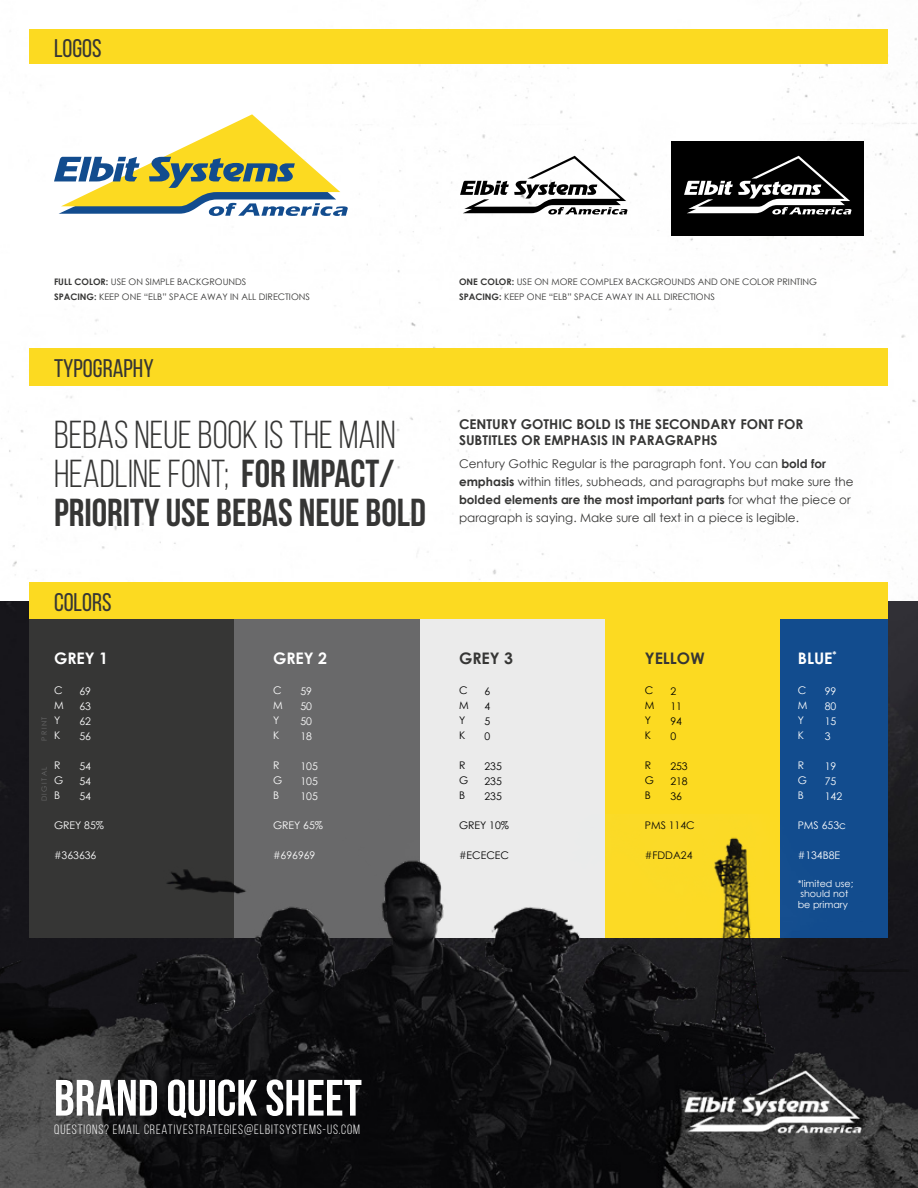
<style>
.page{position:relative;width:918px;height:1188px;background:#fff}
.page>*{position:absolute;margin:0;border:0;box-sizing:border-box;transform-origin:0 0}
.t1{font:700 51px "Bebas Neue";color:#fff}
.t2{font:700 39px/39px "Bebas Neue";color:#363635}
.t3{font:39px "Bebas Neue";color:#363635}
.t4{font:25.5px "Bebas Neue";color:#363635}
.t5{font:700 15.9px "Century Gothic";color:#fff}
.t6{font:700 15.9px "Century Gothic";color:#363635}
.t7{font:700 13.5px "Century Gothic";color:#363635}
.t8{font:13.5px "Bebas Neue";letter-spacing:.065em;color:#fff}
.t9{font:12px/18px "Century Gothic";color:#363635}
.t10{font:10.5px/15px "Century Gothic";color:#fff}
.t11{font:10.5px/15px "Century Gothic";color:#000}
.t12{font:9.6px/10.5px "Century Gothic";color:#fff}
.t13{font:9px/15px "Century Gothic";color:#363635}
.t14{font:7.2px "Century Gothic";letter-spacing:.2em;color:#69696a}
.s1{font-weight:700}
.s2{font-weight:400}
</style>
<div class="page">
<div style="left:672px;top:141px;width:192px;height:94px;background:#000"></div>
<svg style="left:684px;top:156px;width:168px;height:59px"></svg>
<svg style="left:460px;top:156px;width:168px;height:59px"></svg>
<svg style="left:54px;top:114px;width:294px;height:102px"></svg>
<img style="left:0;top:601px;width:918px;height:213px">
<div style="left:30px;top:29px;width:858px;height:35px;background:#fcda21"></div>
<div style="left:30px;top:348px;width:858px;height:37px;background:#fcda21"></div>
<div style="left:30px;top:583px;width:858px;height:37px;background:#fcda21"></div>
<div style="left:234px;top:619px;width:186px;height:318px;background:#69696a"></div>
<div style="left:780px;top:619px;width:108px;height:318px;background:#124c8e"></div>
<div style="left:30px;top:619px;width:204px;height:318px;background:#363635"></div>
<div style="left:420px;top:619px;width:193px;height:318px;background:#ebebeb"></div>
<div style="left:606px;top:619px;width:174px;height:318px;background:#fcda21"></div>
<img style="left:0;top:814px;width:918px;height:374px">
<img style="left:678px;top:1058px;width:190px;height:86px">
<h3 class="t4" style="left:54px;top:34px;width:49px">LOGOS</h3>
<p class="t13" style="left:54px;top:274px;width:257px"><span class="s1">FULL COLOR:</span> USE ON SIMPLE BACKGROUNDS<br><span class="s1">SPACING:</span> KEEP ONE “ELB” SPACE AWAY IN ALL DIRECTIONS</p>
<p class="t13" style="left:459px;top:274px;width:360px"><span class="s1">ONE COLOR:</span> USE ON MORE COMPLEX BACKGROUNDS AND ONE COLOR PRINTING<br><span class="s1">SPACING:</span> KEEP ONE “ELB” SPACE AWAY IN ALL DIRECTIONS</p>
<h3 class="t4" style="left:54px;top:354px;width:101px">TYPOGRAPHY</h3>
<h2 class="t3" style="left:54px;top:413px;width:343px">BEBAS NEUE BOOK IS THE MAIN</h2>
<p class="t7" style="left:459px;top:413px;width:346px">CENTURY GOTHIC BOLD IS THE SECONDARY FONT FOR</p>
<p class="t7" style="left:459px;top:430px;width:260px">SUBTITLES OR EMPHASIS IN PARAGRAPHS</p>
<h2 class="t2" style="left:54px;top:453px;width:374px"><span class="s2">HEADLINE FONT;</span> FOR IMPACT/<br>PRIORITY USE BEBAS NEUE BOLD</h2>
<p class="t9" style="left:459px;top:455px;width:396px">Century Gothic Regular is the paragraph font. You can <span class="s1">bold for emphasis</span> within titles, subheads, and paragraphs but make sure the <span class="s1">bolded elements are the most important parts</span> for what the piece or paragraph is saying. Make sure all text in a piece is legible.</p>
<h3 class="t4" style="left:54px;top:588px;width:59px">COLORS</h3>
<h3 class="t5" style="left:54px;top:646px;width:56px">GREY 1</h3>
<p class="t10" style="left:54px;top:682px;width:11px">C<br>M<br>Y<br>K</p>
<p class="t10" style="left:54px;top:757px;width:11px">R<br>G<br>B</p>
<p class="t10" style="left:54px;top:817px;width:52px">GREY 85%</p>
<p class="t10" style="left:54px;top:847px;width:44px">#363636</p>
<p class="t10" style="left:79px;top:683px;width:13px;text-align:justify">69<br>63<br>62<br>56</p>
<p class="t10" style="left:79px;top:758px;width:13px;text-align:justify">54<br>54<br>54</p>
<p class="t14" style="left:39px;top:741px;width:26px;rotate:-90deg">PRINT</p>
<p class="t14" style="left:39px;top:801px;width:37px;rotate:-90deg">DIGITAL</p>
<h3 class="t5" style="left:273px;top:646px;width:56px">GREY 2</h3>
<p class="t10" style="left:273px;top:682px;width:11px">C<br>M<br>Y<br>K</p>
<p class="t10" style="left:273px;top:757px;width:11px">R<br>G<br>B</p>
<p class="t10" style="left:273px;top:817px;width:52px">GREY 65%</p>
<p class="t10" style="left:273px;top:847px;width:44px">#696969</p>
<p class="t10" style="left:300px;top:683px;width:13px;text-align:justify">59<br>50<br>50<br>18</p>
<p class="t10" style="left:300px;top:758px;width:19px;text-align:justify">105<br>105<br>105</p>
<h1 class="t1" style="left:54px;top:1070px;width:309px">BRAND QUICK SHEET</h1>
<p class="t8" style="left:54px;top:1122px;width:308px">QUESTIONS? EMAIL CREATIVESTRATEGIES@ELBITSYSTEMS-US.COM</p>
<h3 class="t6" style="left:459px;top:646px;width:56px">GREY 3</h3>
<p class="t11" style="left:459px;top:682px;width:11px">C<br>M<br>Y<br>K</p>
<p class="t11" style="left:459px;top:757px;width:11px">R<br>G<br>B</p>
<p class="t11" style="left:459px;top:817px;width:52px">GREY 10%</p>
<p class="t11" style="left:459px;top:847px;width:52px">#ECECEC</p>
<p class="t11" style="left:485px;top:683px;width:7px;text-align:justify">6<br>4<br>5<br>0</p>
<p class="t11" style="left:485px;top:758px;width:19px;text-align:justify">235<br>235<br>235</p>
<h3 class="t6" style="left:645px;top:646px;width:61px">YELLOW</h3>
<p class="t11" style="left:645px;top:682px;width:11px">C<br>M<br>Y<br>K</p>
<p class="t11" style="left:645px;top:757px;width:11px">R<br>G<br>B</p>
<p class="t11" style="left:645px;top:817px;width:51px">PMS 114C</p>
<p class="t11" style="left:645px;top:847px;width:49px">#FDDA24</p>
<p class="t11" style="left:670px;top:683px;width:13px">2<br>11<br>94<br>0</p>
<p class="t11" style="left:670px;top:758px;width:19px;text-align:justify">253<br>218<br>36</p>
<h3 class="t5" style="left:798px;top:646px;width:40px">BLUE<sup>*</sup></h3>
<p class="t10" style="left:798px;top:682px;width:11px">C<br>M<br>Y<br>K</p>
<p class="t10" style="left:798px;top:757px;width:11px">R<br>G<br>B</p>
<p class="t10" style="left:798px;top:817px;width:50px">PMS 653c</p>
<p class="t10" style="left:798px;top:847px;width:44px">#134B8E</p>
<p class="t10" style="left:825px;top:683px;width:13px;text-align:justify">99<br>80<br>15<br>3</p>
<p class="t10" style="left:825px;top:758px;width:19px">19<br>75<br>142</p>
<p class="t12" style="left:798px;top:878px;width:57px">*limited use; should not be primary</p>
</div>
